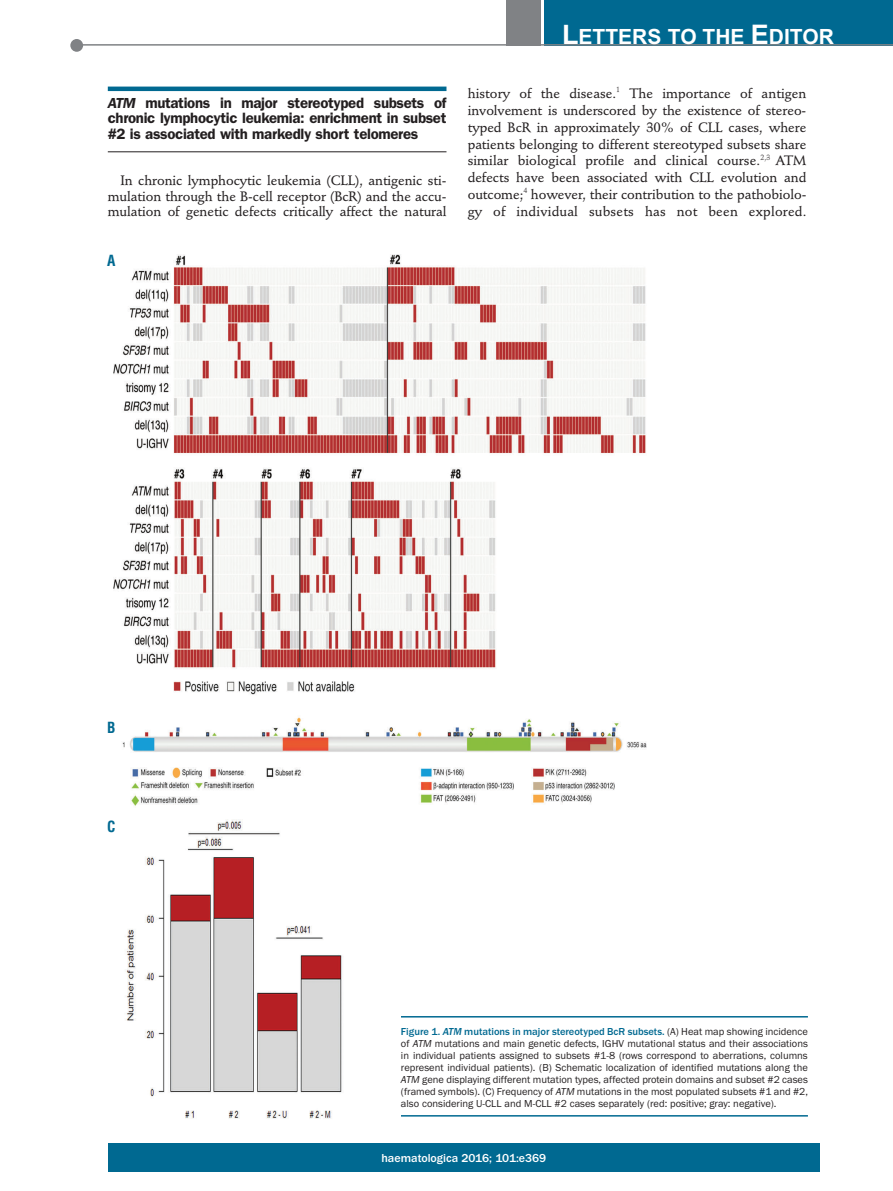
<style>
.page{position:relative;width:893px;height:1191px;background:#fff}
.page>*{position:absolute;margin:0;border:0;box-sizing:border-box;transform-origin:0 0}
.t1{font:700 21px "Arial";color:#fff}
.t2{font:600 15px/15.5px "Franklin Gothic";letter-spacing:-.02em;color:#231f20;text-align:justify}
.t3{font:700 condensed 15px "Helvetica";color:#006991}
.t4{font:500 13.5px/16.8px "Stempel Schneidler";letter-spacing:-.005em;color:#231f20;text-align:justify}
.t5{font:500 12px "Franklin Gothic";color:#fff}
.t6{font:10.5px/12px "Franklin Gothic";color:#231f20;text-align:justify}
.s1{font-style:italic}
.s2{font-size:27px}
.s3{font-weight:500;color:#006991}
.s4{font-weight:500;font-style:italic;color:#006991}
</style>
<div class="page">
<hr style="left:108px;top:87px;width:338px;height:4px;background:#006991">
<hr style="left:108px;top:151px;width:338px;height:1px;background:#231f20">
<div style="left:107px;top:1143px;width:713px;height:28px;background:#006991"></div>
<div style="left:544px;top:0;width:349px;height:45px;background:#006991"></div>
<div style="left:506px;top:0;width:34px;height:45px;background:#808285"></div>
<div style="left:70px;top:39px;width:13px;height:13px;background:#808285;border-radius:50%"></div>
<hr style="left:78px;top:44px;width:815px;height:2px;background:#808285">
<img style="left:114px;top:254px;width:542px;height:865px">
<hr style="left:401px;top:1016px;width:407px;height:1px;background:#006991">
<hr style="left:401px;top:1115px;width:407px;height:1px;background:#006991">
<h2 class="t2" style="left:108px;top:96px;width:340px"><span class="s1">ATM</span> mutations in major stereotyped subsets of chronic lymphocytic leukemia: enrichment in subset #2 is associated with markedly short telomeres</h2>
<p class="t4" style="left:108px;top:174px;width:340px;line-height:15.5px;text-indent:13px">In chronic lymphocytic leukemia (CLL), antigenic sti&shy;mulation through the B-cell receptor (BcR) and the accu&shy;mulation of genetic defects critically affect the natural</p>
<h2 class="t3" style="left:107px;top:252px;width:10px">A</h2>
<h1 class="t1" style="left:562px;top:25px;width:273px"><span class="s2">L</span>ETTERS TO THE <span class="s2">E</span>DITOR</h1>
<p class="t4" style="left:468px;top:86px;width:340px">history of the disease.<sup>1</sup> The importance of antigen involvement is underscored by the existence of stereo&shy;typed BcR in approximately 30% of CLL cases, where patients belonging to different stereotyped subsets share similar biological profile and clinical course.<sup>2,3</sup> ATM defects have been associated with CLL evolution and outcome;<sup>4</sup> however, their contribution to the pathobiolo&shy;gy of individual subsets has not been explored.</p>
<h2 class="t3" style="left:107px;top:718px;width:10px">B</h2>
<h2 class="t3" style="left:107px;top:817px;width:10px">C</h2>
<p class="t6" style="left:401px;top:1025px;width:408px"><span class="s3">Figure 1.</span> <span class="s4">ATM</span> <span class="s3">mutations in major stereotyped BcR subsets.</span> (A) Heat map showing incidence of <span class="s1">ATM</span> mutations and main genetic defects, IGHV mutational status and their associations in individual patients assigned to subsets #1-8 (rows correspond to aberrations, columns represent individual patients). (B) Schematic localization of identified mutations along the <span class="s1">ATM</span> gene displaying different mutation types, affected protein domains and subset #2 cases (framed symbols). (C) Frequency of <span class="s1">ATM</span> mutations in the most populated subsets #1 and #2, also considering U-CLL and M-CLL #2 cases separately (red: positive; gray: negative).</p>
<p class="t5" style="left:381px;top:1150px;width:166px">haematologica 2016; 101:e369</p>
</div>
